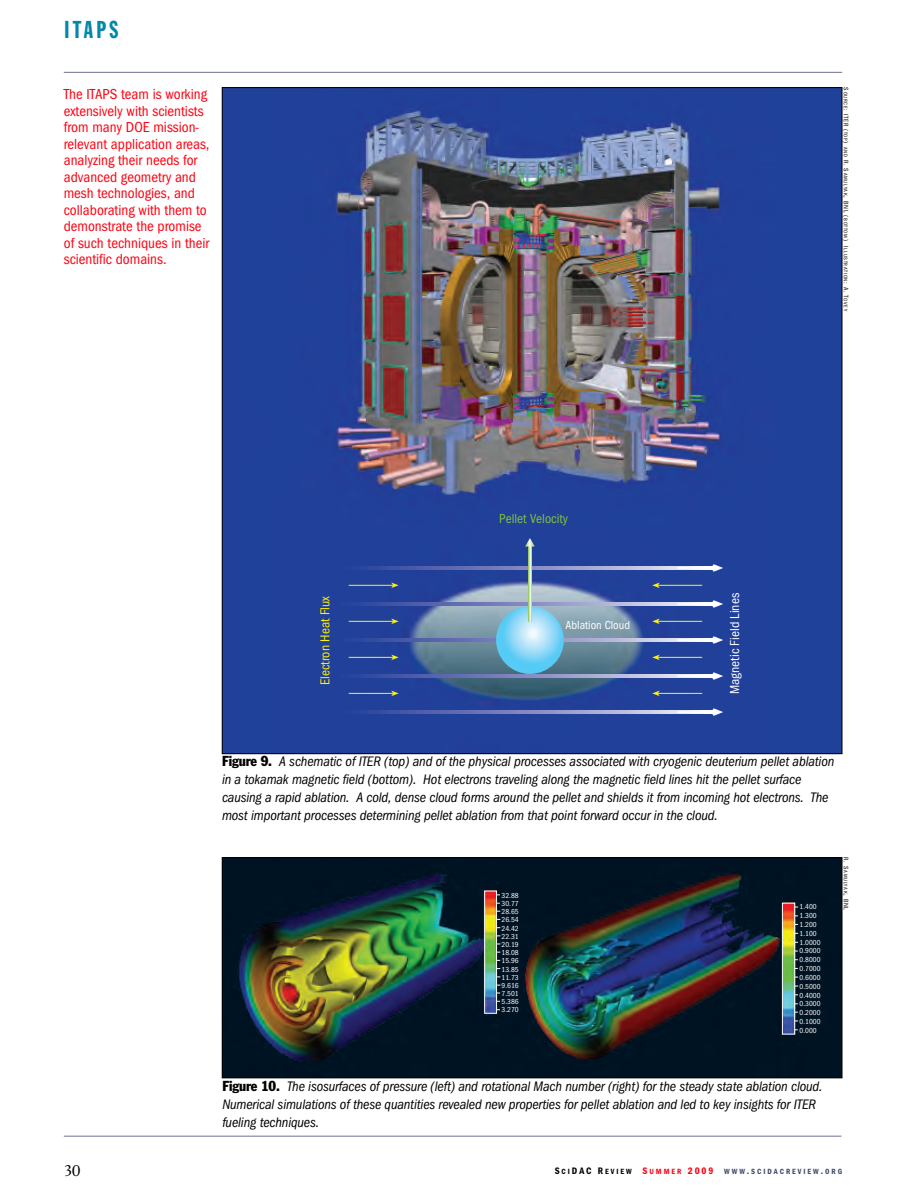
<style>
.page{position:relative;width:906px;height:1200px;background:#fff}
.page>*{position:absolute;margin:0;border:0;box-sizing:border-box;transform-origin:0 0}
.t1{font:24px "Franklin Gothic Extra Cond";letter-spacing:.15em;color:#0288a8}
.t2{font:16.5px "Albertina";color:#000}
.t3{font:15px/16.5px "Franklin Got Cd Io P";color:#ff000f}
.t4{font:italic 14.25px/18px "Franklin Got Cd Io P";letter-spacing:-.01em;color:#000}
.t5{font:13.5px "Franklin Got Cd Io P Book+UQGZLV";color:#fff}
.t6{font:13.5px "Franklin Got Cd Io P Book+UQGZLV";color:#fff101}
.t7{font:13.5px "Franklin Got Cd Io P Book+UQGZLV";color:#7fc241}
.t8{font:12px "Franklin Got Cd Io P Book+UQGZLV";color:#fff}
.t9{font:600 7.8px "Franklin Got Cd Io P";letter-spacing:.25em;color:#3f486d}
.t10{font:7.5px/8.2px "Franklin Got Cd Io P Book+BRPTWA";color:#fff;text-align:justify}
.t11{font:6.75px "Franklin Got Cd Io P";color:#000}
.t12{font:5.4px "Franklin Got Cd Io P";letter-spacing:.125em;color:#000}
.s1{font-size:6.75px}
.s2{font-family:"Franklin Gothic";font-style:normal;font-stretch:condensed}
.s3{font-size:5.4px}
.s4{font-size:9.75px;color:#000}
.s5{color:#000}
.s6{font-size:9.75px;color:#ff000f}
.s7{color:#ff000f}
.s8{font-size:9.75px}
</style>
<div class="page">
<hr style="left:64px;top:72px;width:778px;height:1px;background:#6e7192">
<hr style="left:64px;top:1135px;width:777px;height:1px;background:#6e7192">
<img style="left:224px;top:89px;width:616px;height:662px">
<img style="left:340px;top:566px;width:364px;height:3px">
<img style="left:340px;top:710px;width:364px;height:3px">
<img style="left:334px;top:674px;width:370px;height:3px">
<img style="left:334px;top:638px;width:370px;height:3px">
<img style="left:334px;top:602px;width:370px;height:3px">
<img style="left:496px;top:606px;width:68px;height:67px;border-radius:50%">
<img style="left:528px;top:546px;width:4px;height:75px">
<svg style="left:525px;top:538px;width:10px;height:8px"></svg>
<svg style="left:704px;top:559px;width:27px;height:17px"></svg>
<hr style="left:677px;top:567px;width:37px;height:1px;background:#fff">
<svg style="left:704px;top:595px;width:27px;height:17px"></svg>
<hr style="left:677px;top:603px;width:37px;height:1px;background:#fff">
<svg style="left:704px;top:631px;width:27px;height:17px"></svg>
<hr style="left:677px;top:639px;width:37px;height:1px;background:#fff">
<svg style="left:704px;top:667px;width:27px;height:17px"></svg>
<hr style="left:677px;top:675px;width:37px;height:1px;background:#fff">
<svg style="left:704px;top:703px;width:27px;height:17px"></svg>
<hr style="left:677px;top:711px;width:37px;height:1px;background:#fff">
<svg style="left:391px;top:582px;width:8px;height:6px"></svg>
<hr style="left:349px;top:584px;width:44px;height:1px;background:#fff101">
<svg style="left:391px;top:618px;width:8px;height:6px"></svg>
<hr style="left:349px;top:620px;width:44px;height:1px;background:#fff101">
<svg style="left:391px;top:654px;width:8px;height:6px"></svg>
<hr style="left:349px;top:656px;width:44px;height:1px;background:#fff101">
<svg style="left:391px;top:690px;width:8px;height:6px"></svg>
<hr style="left:349px;top:692px;width:44px;height:1px;background:#fff101">
<svg style="left:652px;top:582px;width:7px;height:6px"></svg>
<hr style="left:658px;top:584px;width:44px;height:1px;background:#fff101">
<svg style="left:652px;top:618px;width:7px;height:6px"></svg>
<hr style="left:658px;top:620px;width:44px;height:1px;background:#fff101">
<svg style="left:652px;top:654px;width:7px;height:6px"></svg>
<hr style="left:658px;top:656px;width:44px;height:1px;background:#fff101">
<svg style="left:652px;top:690px;width:7px;height:6px"></svg>
<hr style="left:658px;top:692px;width:44px;height:1px;background:#fff101">
<img style="left:224px;top:859px;width:616px;height:216px">
<img style="left:484px;top:890px;width:311px;height:144px">
<div style="left:222px;top:857px;width:620px;height:220px;border:1px solid #000"></div>
<h1 class="t1" style="left:64px;top:21px;width:55px">ITAPS</h1>
<p class="t3" style="left:64px;top:86px;width:147px">The ITAPS team is working extensively with scientists from many DOE mission&shy;relevant application areas, analyzing their needs for advanced geometry and mesh technologies, and collaborating with them to demonstrate the promise of such techniques in their scientific domains.</p>
<p class="t12" style="left:849px;top:87px;width:225px;rotate:90deg"><span class="s1">S</span>OURCE<span class="s1">: ITER (</span>TOP<span class="s1">)</span> AND <span class="s1">R. S</span>AMULYAK<span class="s1">, BNL (</span>BOTTOM<span class="s1">) I</span>LLUSTRATION<span class="s1">: A. T</span>OVEY</p>
<p class="t7" style="left:499px;top:510px;width:70px">Pellet Velocity</p>
<p class="t6" style="left:317px;top:684px;width:90px;rotate:-90deg">Electron Heat Flux</p>
<p class="t5" style="left:726px;top:693px;width:102px;rotate:-90deg">Magnetic Field Lines</p>
<p class="t8" style="left:565px;top:617px;width:66px">Ablation Cloud</p>
<p class="t4" style="left:222px;top:752px;width:614px"><span class="s2">Figure 9.</span> A schematic of ITER (top) and of the physical processes associated with cryogenic deuterium pellet ablation in a tokamak magnetic field (bottom). Hot electrons traveling along the magnetic field lines hit the pellet surface causing a rapid ablation. A cold, dense cloud forms around the pellet and shields it from incoming hot electrons. The most important processes determining pellet ablation from that point forward occur in the cloud.</p>
<p class="t10" style="left:501px;top:891px;width:19px">32.88<br>30.77<br>28.65<br>26.54<br>24.42<br>22.31<br>20.19<br>18.08<br>15.96<br>13.85<br>11.73<br>9.616<br>7.501<br>5.386<br>3.270</p>
<p class="t10" style="left:799px;top:902px;width:22px;line-height:8.9px;text-align:left">1.400<br>1.300<br>1.200<br>1.100<br>1.0000<br>0.9000<br>0.8000<br>0.7000<br>0.6000<br>0.5000<br>0.4000<br>0.3000<br>0.2000<br>0.1000<br>0.000</p>
<p class="t11" style="left:850px;top:857px;width:54px;rotate:90deg">R. S<span class="s3">AMULYAK</span>, BNL</p>
<p class="t4" style="left:222px;top:1076px;width:602px"><span class="s2">Figure 10.</span> The isosurfaces of pressure (left) and rotational Mach number (right) for the steady state ablation cloud.<br>Numerical simulations of these quantities revealed new properties for pellet ablation and led to key insights for ITER fueling techniques.</p>
<p class="t2" style="left:64px;top:1163px;width:18px">30</p>
<p class="t9" style="left:554px;top:1166px;width:289px"><span class="s4">S</span><span class="s5">CI</span><span class="s4">DAC R</span><span class="s5">EVIEW</span> <span class="s6">S</span><span class="s7">UMMER</span> <span class="s6">2009</span> WWW<span class="s8">.</span>SCIDACREVIEW<span class="s8">.</span>ORG</p>
</div>
